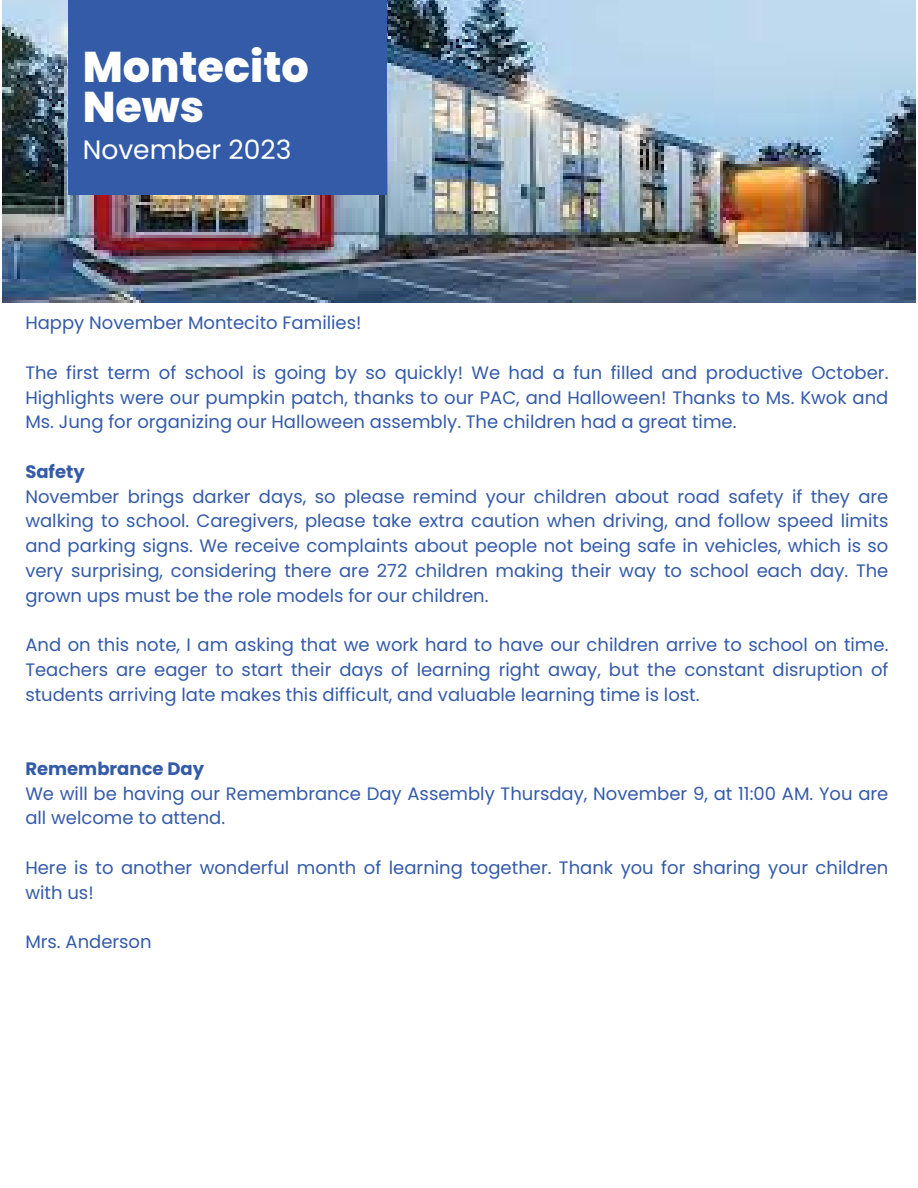
<style>
.page{position:relative;width:918px;height:1188px;background:#fff}
.page>*{position:absolute;margin:0;border:0;box-sizing:border-box;transform-origin:0 0}
.t1{font:800 42.9px/40.2px "Poppins";color:#fff}
.t2{font:26.55px "Poppins";color:#fff}
.t3{font:18px/24.8px "Poppins";color:#345ba8;text-align:justify}
.t4{font:700 18px "Poppins";color:#345ba8}
</style>
<div class="page">
<img style="left:3px;top:0;width:912px;height:302px">
<div style="left:68px;top:0;width:318px;height:195px;background:#345ba8"></div>
<p class="t1" style="left:83px;top:47px;width:228px">Montecito<br>News</p>
<p class="t2" style="left:83px;top:131px;width:210px">November 2023</p>
<p class="t3" style="left:25px;top:311px;width:338px">Happy November Montecito Families!</p>
<p class="t3" style="left:25px;top:360px;width:865px">The first term of school is going by so quickly! We had a fun filled and productive October.<br>Highlights were our pumpkin patch, thanks to our PAC, and Halloween! Thanks to Ms. Kwok and Ms. Jung for organizing our Halloween assembly. The children had a great time.</p>
<p class="t4" style="left:25px;top:459px;width:61px">Safety</p>
<p class="t3" style="left:25px;top:484px;width:865px">November brings darker days, so please remind your children about road safety if they are walking to school. Caregivers, please take extra caution when driving, and follow speed limits and parking signs. We receive complaints about people not being safe in vehicles, which is so very surprising, considering there are 272 children making their way to school each day. The grown ups must be the role models for our children.</p>
<p class="t3" style="left:25px;top:633px;width:865px">And on this note, I am asking that we work hard to have our children arrive to school on time.<br>Teachers are eager to start their days of learning right away, but the constant disruption of students arriving late makes this difficult, and valuable learning time is lost.</p>
<p class="t4" style="left:25px;top:756px;width:180px">Remembrance Day</p>
<p class="t3" style="left:25px;top:781px;width:865px">We will be having our Remembrance Day Assembly Thursday, November 9, at 11:00 AM. You are all welcome to attend.</p>
<p class="t3" style="left:25px;top:855px;width:865px">Here is to another wonderful month of learning together. Thank you for sharing your children with us!</p>
<p class="t3" style="left:25px;top:930px;width:128px">Mrs. Anderson</p>
</div>
